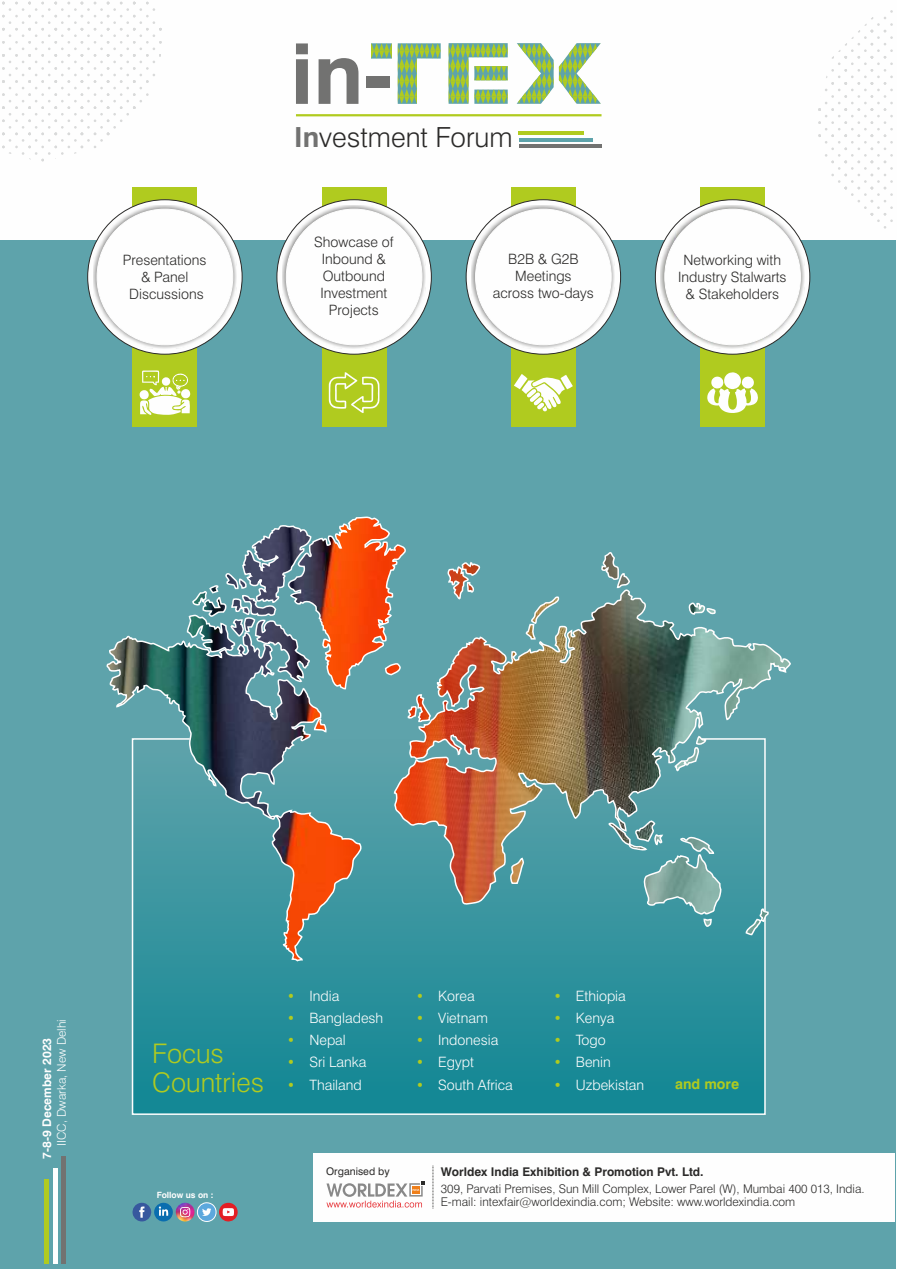
<style>
.page{position:relative;width:897px;height:1269px;background:#fff}
.page>*{position:absolute;margin:0;border:0;box-sizing:border-box;transform-origin:0 0}
.t1{font:700 84px "Swiss 721 BT";color:#727271}
.t2{font:300 27.75px "Swiss 721 BT";color:#2b2a29}
.t3{font:300 27px/29.1px "Swiss 721 BT";color:#b0cb1f}
.t4{font:300 14.25px/17.1px "Swiss 721 BT";color:#2b2a29;text-align:center}
.t5{font:300 14.25px/22.2px "Swiss 721 BT";color:#fefefe}
.t6{font:700 14.25px "Swiss 721 BT";color:#b0cb1f}
.t7{font:300 12px/12.9px "Swiss 721 BT";color:#2b2a29}
.t8{font:700 12px "Swiss 721 BT";color:#2b2a29}
.t9{font:300 12px "Swiss 721 BT";color:#fefefe}
.t10{font:700 12px "Swiss 721 BT";color:#fefefe}
.t11{font:10.5px "Swiss 721 BT";color:#2b2a29}
.t12{font:700 8.55px "Swiss 721 BT";color:#fefefe}
.s1{font-weight:700;color:#727271}
</style>
<div class="page">
<div style="left:0;top:1px;width:895px;height:1268px;background:#5ea3ab"></div>
<div style="left:0;top:0;width:895px;height:240px;background:#fefefe"></div>
<svg style="left:2px;top:1px;width:160px;height:160px"></svg>
<svg style="left:818px;top:10px;width:75px;height:219px"></svg>
<div style="left:511px;top:187px;width:65px;height:240px;background:#b0cb1f"></div>
<svg style="left:371px;top:43px;width:230px;height:61px"></svg>
<hr style="left:296px;top:114px;width:305px;height:2px;background:#b0cb1f">
<hr style="left:519px;top:144px;width:82px;height:4px;background:#727271">
<hr style="left:519px;top:138px;width:73px;height:3px;background:#5ea3ab">
<hr style="left:519px;top:132px;width:65px;height:3px;background:#b0cb1f">
<hr style="left:61px;top:1156px;width:4px;height:108px;background:#727271">
<hr style="left:53px;top:1168px;width:4px;height:96px;background:#fefefe">
<hr style="left:45px;top:1179px;width:4px;height:85px;background:#b0cb1f">
<div style="left:314px;top:1152px;width:581px;height:69px;background:#fefefe"></div>
<svg style="left:326px;top:1181px;width:99px;height:26px"></svg>
<svg style="left:432px;top:1165px;width:1px;height:43px"></svg>
<svg style="left:131px;top:905px;width:635px;height:210px;background:#258e9a"></svg>
<svg style="left:744px;top:906px;width:25px;height:30px"></svg>
<svg style="left:447px;top:562px;width:34px;height:26px"></svg>
<svg style="left:601px;top:552px;width:29px;height:36px"></svg>
<svg style="left:608px;top:905px;width:115px;height:22px;background:#459aa3"></svg>
<svg style="left:106px;top:516px;width:326px;height:447px"></svg>
<img style="left:393px;top:588px;width:398px;height:317px">
<div style="left:132px;top:187px;width:65px;height:240px;background:#b0cb1f"></div>
<div style="left:322px;top:187px;width:64px;height:240px;background:#b0cb1f"></div>
<div style="left:700px;top:187px;width:65px;height:240px;background:#b0cb1f"></div>
<svg style="left:139px;top:370px;width:52px;height:45px"></svg>
<svg style="left:329px;top:372px;width:50px;height:41px"></svg>
<svg style="left:514px;top:374px;width:59px;height:37px"></svg>
<svg style="left:707px;top:372px;width:51px;height:41px"></svg>
<svg style="left:655px;top:199px;width:155px;height:155px"></svg>
<img style="left:661px;top:205px;width:143px;height:143px">
<div style="left:664px;top:209px;width:137px;height:136px;background:#fefefe;border:1px solid #fefefe;border-radius:50%"></div>
<svg style="left:466px;top:199px;width:155px;height:155px"></svg>
<img style="left:472px;top:205px;width:143px;height:143px">
<div style="left:475px;top:209px;width:136px;height:136px;background:#fefefe;border:1px solid #fefefe;border-radius:50%"></div>
<svg style="left:276px;top:199px;width:156px;height:155px"></svg>
<img style="left:282px;top:205px;width:144px;height:143px">
<div style="left:286px;top:209px;width:136px;height:136px;background:#fefefe;border:1px solid #fefefe;border-radius:50%"></div>
<svg style="left:87px;top:199px;width:155px;height:155px"></svg>
<img style="left:93px;top:205px;width:143px;height:143px">
<div style="left:97px;top:209px;width:136px;height:136px;background:#fefefe;border:1px solid #fefefe;border-radius:50%"></div>
<svg style="left:197px;top:1202px;width:41px;height:20px"></svg>
<svg style="left:132px;top:1202px;width:41px;height:20px"></svg>
<img style="left:176px;top:1202px;width:18px;height:19px">
<svg style="left:180px;top:1206px;width:10px;height:11px"></svg>
<svg style="left:289px;top:993px;width:4px;height:4px"></svg>
<svg style="left:289px;top:1015px;width:4px;height:5px"></svg>
<svg style="left:289px;top:1038px;width:4px;height:4px"></svg>
<svg style="left:289px;top:1060px;width:4px;height:4px"></svg>
<svg style="left:289px;top:1082px;width:4px;height:4px"></svg>
<svg style="left:418px;top:993px;width:4px;height:4px"></svg>
<svg style="left:418px;top:1015px;width:4px;height:5px"></svg>
<svg style="left:418px;top:1038px;width:4px;height:4px"></svg>
<svg style="left:418px;top:1060px;width:4px;height:4px"></svg>
<svg style="left:418px;top:1082px;width:4px;height:4px"></svg>
<svg style="left:555px;top:993px;width:5px;height:4px"></svg>
<svg style="left:555px;top:1015px;width:5px;height:5px"></svg>
<svg style="left:555px;top:1038px;width:5px;height:4px"></svg>
<svg style="left:555px;top:1060px;width:5px;height:4px"></svg>
<svg style="left:555px;top:1082px;width:5px;height:4px"></svg>
<p class="t4" style="left:123px;top:253px;width:85px">Presentations &amp; Panel<br>Discussions</p>
<h1 class="t1" style="left:290px;top:40px;width:103px">in-</h1>
<h2 class="t2" style="left:294px;top:126px;width:220px"><span class="s1">In</span>vestment Forum</h2>
<p class="t4" style="left:314px;top:234px;width:81px">Showcase of<br>Inbound &amp;<br>Outbound<br>Investment<br>Projects</p>
<p class="t4" style="left:493px;top:251px;width:102px">B2B &amp; G2B<br>Meetings across two-days</p>
<p class="t4" style="left:678px;top:253px;width:110px">Networking with<br>Industry Stalwarts &amp; Stakeholders</p>
<p class="t9" style="left:57px;top:1145px;width:128px;rotate:-90deg">IICC, Dwarka, New Delhi</p>
<p class="t10" style="left:42px;top:1158px;width:122px;rotate:-90deg">7-8-9 December 2023</p>
<h3 class="t3" style="left:152px;top:1041px;width:113px">Focus<br>Countries</h3>
<p class="t12" style="left:157px;top:1191px;width:58px">Follow us on :</p>
<p class="t5" style="left:309px;top:986px;width:75px">India<br>Bangladesh<br>Nepal<br>Sri Lanka<br>Thailand</p>
<p class="t5" style="left:438px;top:986px;width:76px">Korea<br>Vietnam<br>Indonesia<br>Egypt<br>South Africa</p>
<p class="t5" style="left:576px;top:986px;width:70px">Ethiopia<br>Kenya<br>Togo<br>Benin<br>Uzbekistan</p>
<p class="t6" style="left:675px;top:1078px;width:66px">and more</p>
<p class="t11" style="left:326px;top:1167px;width:65px">Organised by</p>
<p class="t8" style="left:441px;top:1167px;width:264px">Worldex India Exhibition &amp; Promotion Pvt. Ltd.</p>
<p class="t7" style="left:441px;top:1183px;width:425px">309, Parvati Premises, Sun Mill Complex, Lower Parel (W), Mumbai 400 013, India.<br>E-mail: intexfair@worldexindia.com; Website: www.worldexindia.com</p>
</div>
